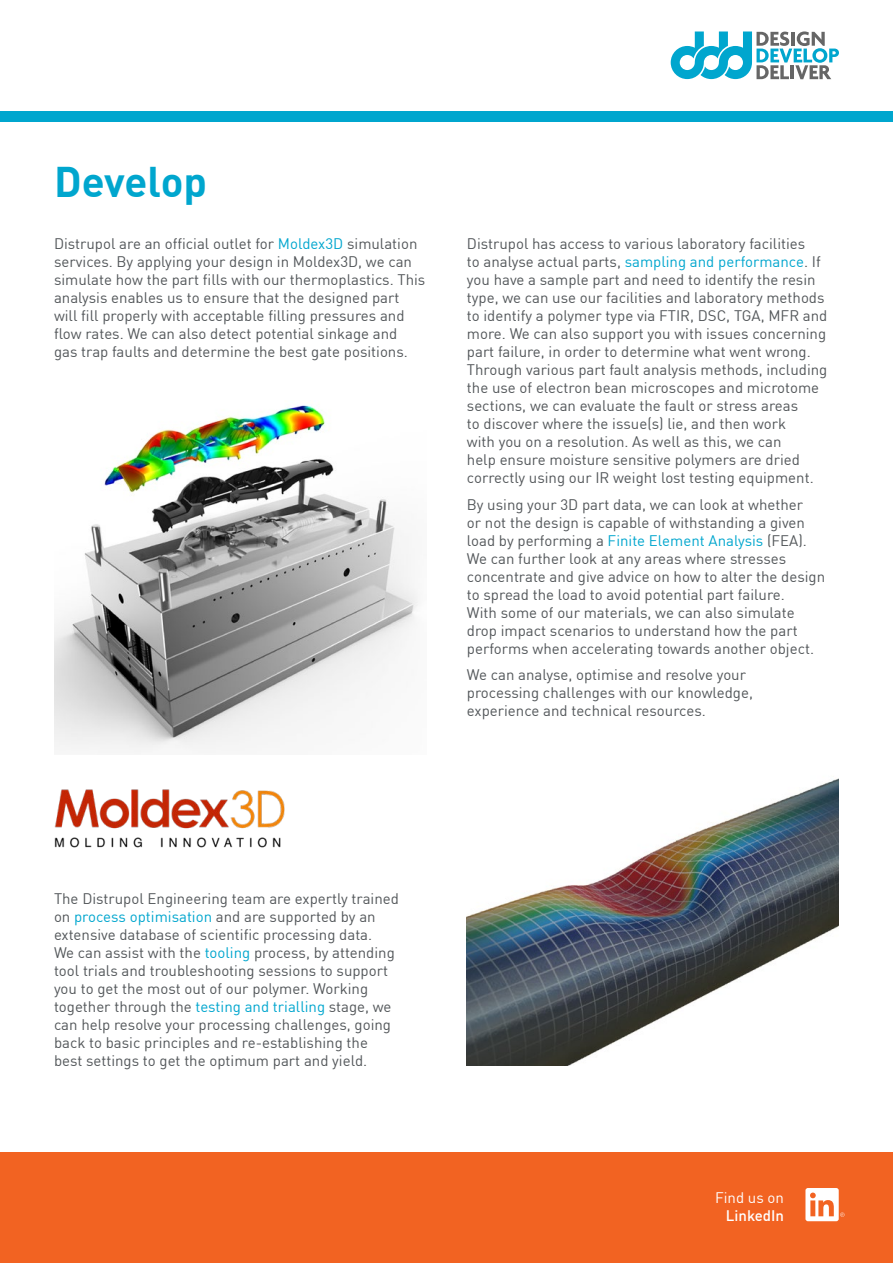
<style>
.page{position:relative;width:893px;height:1263px;background:#fff}
.page>*{position:absolute;margin:0;border:0;box-sizing:border-box;transform-origin:0 0}
.t1{font:700 42px "DIN Pro";letter-spacing:-.005em;color:#00a6ce}
.t2{font:15px/18px "DIN Pro";color:#53575a}
.t3{font:15px "DIN Pro";color:#fff}
.t4{font:500 15px "DIN Pro";color:#fff}
.s1{color:#00a6ce}
</style>
<div class="page">
<div style="left:0;top:1152px;width:893px;height:111px;background:#f26322"></div>
<svg style="left:805px;top:1188px;width:39px;height:33px"></svg>
<img style="left:54px;top:405px;width:364px;height:347px">
<img style="left:54px;top:789px;width:231px;height:59px">
<img style="left:467px;top:778px;width:372px;height:288px">
<div style="left:0;top:111px;width:893px;height:10px;background:#00a6ce"></div>
<svg style="left:671px;top:31px;width:168px;height:48px"></svg>
<h1 class="t1" style="left:54px;top:149px;width:155px">Develop</h1>
<p class="t2" style="left:54px;top:234px;width:373px">Distrupol are an official outlet for <span class="s1">Moldex3D</span> simulation services. By applying your design in Moldex3D, we can simulate how the part fills with our thermoplastics. This analysis enables us to ensure that the designed part will fill properly with acceptable filling pressures and flow rates. We can also detect potential sinkage and<br>gas trap faults and determine the best gate positions.</p>
<p class="t2" style="left:467px;top:234px;width:362px">Distrupol has access to various laboratory facilities<br>to analyse actual parts, <span class="s1">sampling and performance</span>. If you have a sample part and need to identify the resin type, we can use our facilities and laboratory methods to identify a polymer type via FTIR, DSC, TGA, MFR and more. We can also support you with issues concerning part failure, in order to determine what went wrong.<br>Through various part fault analysis methods, including the use of electron bean microscopes and microtome sections, we can evaluate the fault or stress areas<br>to discover where the issue(s) lie, and then work<br>with you on a resolution. As well as this, we can<br>help ensure moisture sensitive polymers are dried correctly using our IR weight lost testing equipment.</p>
<p class="t2" style="left:467px;top:494px;width:360px">By using your 3D part data, we can look at whether<br>or not the design is capable of withstanding a given load by performing a <span class="s1">Finite Element Analysis</span> (FEA).<br>We can further look at any areas where stresses concentrate and give advice on how to alter the design to spread the load to avoid potential part failure.<br>With some of our materials, we can also simulate drop impact scenarios to understand how the part performs when accelerating towards another object.</p>
<p class="t2" style="left:467px;top:665px;width:288px">We can analyse, optimise and resolve your processing challenges with our knowledge, experience and technical resources.</p>
<p class="t2" style="left:54px;top:888px;width:346px">The Distrupol Engineering team are expertly trained on <span class="s1">process optimisation</span> and are supported by an extensive database of scientific processing data.<br>We can assist with the <span class="s1">tooling</span> process, by attending tool trials and troubleshooting sessions to support you to get the most out of our polymer. Working together through the <span class="s1">testing and trialling</span> stage, we can help resolve your processing challenges, going back to basic principles and re-establishing the best settings to get the optimum part and yield.</p>
<p class="t3" style="left:715px;top:1186px;width:70px">Find us on</p>
<p class="t4" style="left:726px;top:1204px;width:60px">LinkedIn</p>
</div>
